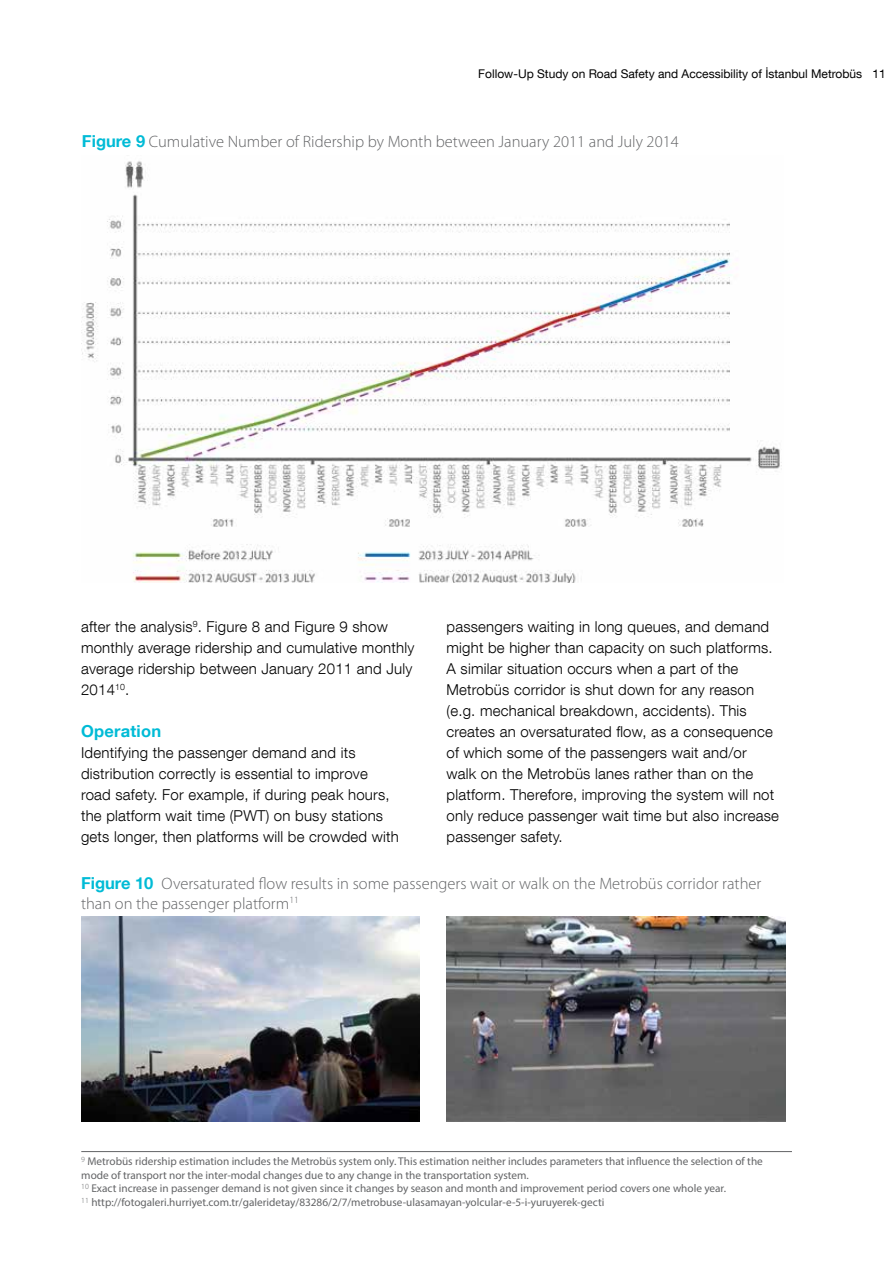
<style>
.page{position:relative;width:893px;height:1263px;background:#fff}
.page>*{position:absolute;margin:0;border:0;box-sizing:border-box;transform-origin:0 0}
.t1{font:300 16.5px/19.8px "Myriad Pro";color:#636466}
.t2{font:700 16.5px "Helvetica Neue LT Com";letter-spacing:.015em;color:#00bbd6}
.t3{font:300 15px/21px "Helvetica Neue LT Com";letter-spacing:.015em;color:#000}
.t4{font:12px "Helvetica Neue LT Com";color:#000}
.t5{font:11.25px/13.5px "Myriad Pro";color:#636466}
.s1{font-family:"Helvetica Neue LT Com";font-weight:700;color:#00bbd6}
</style>
<div class="page">
<img style="left:82px;top:161px;width:700px;height:421px">
<img style="left:81px;top:916px;width:339px;height:206px">
<img style="left:447px;top:916px;width:338px;height:206px">
<hr style="left:81px;top:1151px;width:711px;height:1px;background:#636466">
<p class="t4" style="left:478px;top:67px;width:409px">Follow-Up Study on Road Safety and Accessibility of İstanbul Metrobüs 11</p>
<p class="t1" style="left:82px;top:132px;width:598px"><span class="s1">Figure 9</span> Cumulative Number of Ridership by Month between January 2011 and July 2014</p>
<p class="t3" style="left:81px;top:616px;width:335px">after the analysis<sup>9</sup>. Figure 8 and Figure 9 show monthly average ridership and cumulative monthly average ridership between January 2011 and July 2014<sup>10</sup>.</p>
<p class="t2" style="left:81px;top:720px;width:82px">Operation</p>
<p class="t3" style="left:81px;top:742px;width:319px">Identifying the passenger demand and its distribution correctly is essential to improve road safety. For example, if during peak hours, the platform wait time (PWT) on busy stations gets longer, then platforms will be crowded with</p>
<p class="t1" style="left:81px;top:873px;width:682px"><span class="s1">Figure 10</span> Oversaturated flow results in some passengers wait or walk on the Metrobüs corridor rather than on the passenger platform<sup>11</sup></p>
<p class="t3" style="left:446px;top:616px;width:334px">passengers waiting in long queues, and demand might be higher than capacity on such platforms.<br>A similar situation occurs when a part of the Metrobüs corridor is shut down for any reason (e.g. mechanical breakdown, accidents). This creates an oversaturated flow, as a consequence of which some of the passengers wait and/or walk on the Metrobüs lanes rather than on the platform. Therefore, improving the system will not only reduce passenger wait time but also increase passenger safety.</p>
<p class="t5" style="left:81px;top:1155px;width:683px"><sup>9</sup> Metrobüs ridership estimation includes the Metrobüs system only. This estimation neither includes parameters that influence the selection of the mode of transport nor the inter-modal changes due to any change in the transportation system.<br><sup>10</sup> Exact increase in passenger demand is not given since it changes by season and month and improvement period covers one whole year.<br><sup>11</sup> http://fotogaleri.hurriyet.com.tr/galeridetay/83286/2/7/metrobuse-ulasamayan-yolcular-e-5-i-yuruyerek-gecti</p>
</div>
